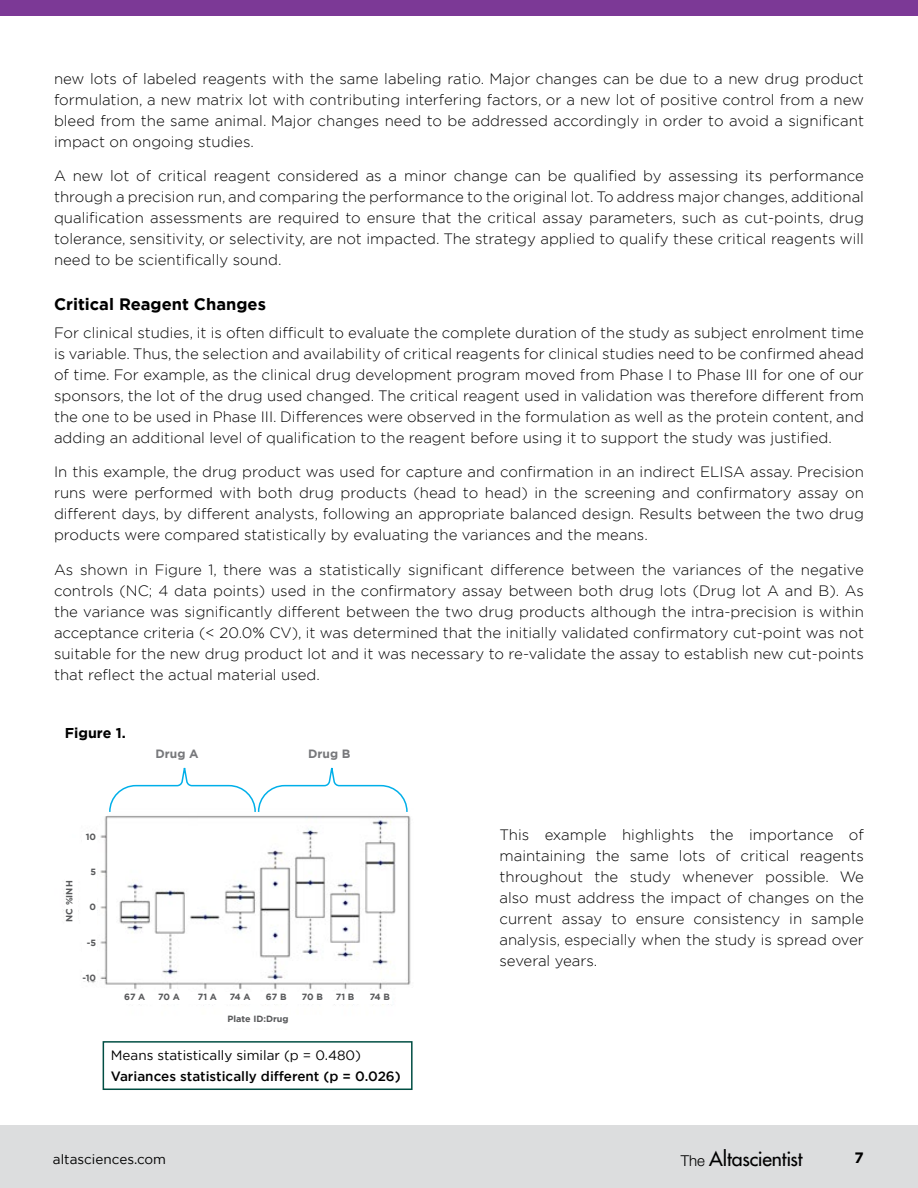
<style>
.page{position:relative;width:918px;height:1188px;background:#fff}
.page>*{position:absolute;margin:0;border:0;box-sizing:border-box;transform-origin:0 0}
.t1{font:500 19.5px "Futura Std";letter-spacing:-.01em;color:#000}
.Emphasis{font:700 16.5px "Gotham";color:#000}
.Body{font:300 15px/21px "Gotham";color:#000;text-align:justify}
.t2{font:700 15px "Gotham";color:#000}
.Emphasis-2{font:700 14.25px "Gotham";color:#000}
.Body-2{font:13.5px "Gotham";color:#000}
.Body-3{font:500 13.5px "Gotham";color:#000}
.Body-4{font:700 12px "Gotham";color:#77787b}
.Body-5{font:700 9px "Gotham";color:#58595b}
.s1{font-family:"Helvetica Neue LT Std";font-weight:300;font-size:15px}
</style>
<div class="page">
<div style="left:0;top:1125px;width:918px;height:63px;background:#dcddde"></div>
<div style="left:0;top:0;width:918px;height:15px;background:#7c3996"></div>
<img style="left:63px;top:815px;width:348px;height:191px">
<svg style="left:109px;top:767px;width:299px;height:45px"></svg>
<div style="left:82px;top:833px;width:14px;height:148px;background:#fff"></div>
<div style="left:124px;top:993px;width:268px;height:11px;background:#fff"></div>
<div style="left:65px;top:839px;width:13px;height:125px;background:#fff"></div>
<div style="left:103px;top:1041px;width:310px;height:49px;border:2px solid #004e43"></div>
<p class="Body" style="left:54px;top:68px;width:812px">new lots of labeled reagents with the same labeling ratio. Major changes can be due to a new drug product formulation, a new matrix lot with contributing interfering factors, or a new lot of positive control from a new bleed from the same animal. Major changes need to be addressed accordingly in order to avoid a significant impact on ongoing studies.</p>
<p class="Body" style="left:54px;top:165px;width:812px">A new lot of critical reagent considered as a minor change can be qualified by assessing its performance through a precision run, and comparing the performance to the original lot. To address major changes, additional qualification assessments are required to ensure that the critical assay parameters, such as cut-points, drug tolerance, sensitivity, or selectivity, are not impacted. The strategy applied to qualify these critical reagents will need to be scientifically sound.</p>
<h3 class="Emphasis" style="left:54px;top:293px;width:214px">Critical Reagent Changes</h3>
<p class="Body" style="left:54px;top:322px;width:812px">For clinical studies, it is often difficult to evaluate the complete duration of the study as subject enrolment time is variable. Thus, the selection and availability of critical reagents for clinical studies need to be confirmed ahead of time. For example, as the clinical drug development program moved from Phase I to Phase III for one of our sponsors, the lot of the drug used changed. The critical reagent used in validation was therefore different from the one to be used in Phase III. Differences were observed in the formulation as well as the protein content, and adding an additional level of qualification to the reagent before using it to support the study was justified.</p>
<p class="Body" style="left:54px;top:461px;width:811px">In this example, the drug product was used for capture and confirmation in an indirect ELISA assay. Precision runs were performed with both drug products (head to head) in the screening and confirmatory assay on different days, by different analysts, following an appropriate balanced design. Results between the two drug products were compared statistically by evaluating the variances and the means.</p>
<p class="Body" style="left:54px;top:559px;width:812px">As shown in Figure 1, there was a statistically significant difference between the variances of the negative controls (NC; 4 data points) used in the confirmatory assay between both drug lots (Drug lot A and B). As the variance was significantly different between the two drug products although the intra-precision is within acceptance criteria (&lt; 20.0% CV), it was determined that the initially validated confirmatory cut-point was not suitable for the new drug product lot and it was necessary to re-validate the assay to establish new cut-points that reflect the actual material used.</p>
<h3 class="Emphasis-2" style="left:65px;top:724px;width:62px">Figure 1.</h3>
<p class="Body-5" style="left:63px;top:922px;width:43px;rotate:-90deg">NC %INH</p>
<p class="Body-5" style="left:86px;top:831px;width:12px">10</p>
<p class="Body-5" style="left:90px;top:866px;width:7px">5</p>
<p class="Body-5" style="left:90px;top:901px;width:8px">0</p>
<p class="Body-5" style="left:87px;top:936px;width:11px">-5</p>
<p class="Body-5" style="left:82px;top:972px;width:15px">-10</p>
<p class="Body-4" style="left:156px;top:746px;width:45px">Drug A</p>
<p class="Body-4" style="left:308px;top:746px;width:44px">Drug B</p>
<p class="Body-5" style="left:124px;top:991px;width:23px">67 A</p>
<p class="Body-5" style="left:158px;top:991px;width:23px">70 A</p>
<p class="Body-5" style="left:198px;top:991px;width:21px">71 A</p>
<p class="Body-5" style="left:230px;top:991px;width:22px">74 A</p>
<p class="Body-5" style="left:266px;top:991px;width:22px">67 B</p>
<p class="Body-5" style="left:302px;top:991px;width:23px">70 B</p>
<p class="Body-5" style="left:336px;top:991px;width:20px">71 B</p>
<p class="Body-5" style="left:370px;top:991px;width:22px">74 B</p>
<p class="Body-5" style="left:228px;top:1013px;width:63px">Plate ID:Drug</p>
<p class="Body-2" style="left:111px;top:1047px;width:252px">Means statistically similar (p = 0.480)</p>
<p class="Body-3" style="left:111px;top:1068px;width:291px">Variances statistically different (p = 0.026)</p>
<p class="Body" style="left:500px;top:824px;width:366px">This example highlights the importance of maintaining the same lots of critical reagents throughout the study whenever possible. We also must address the impact of changes on the current assay to ensure consistency in sample analysis, especially when the study is spread over several years.</p>
<p class="Body-2" style="left:53px;top:1151px;width:115px">altasciences.com</p>
<p class="t1" style="left:681px;top:1147px;width:123px"><span class="s1">The</span> Altascientist</p>
<p class="t2" style="left:854px;top:1147px;width:11px">7</p>
</div>
